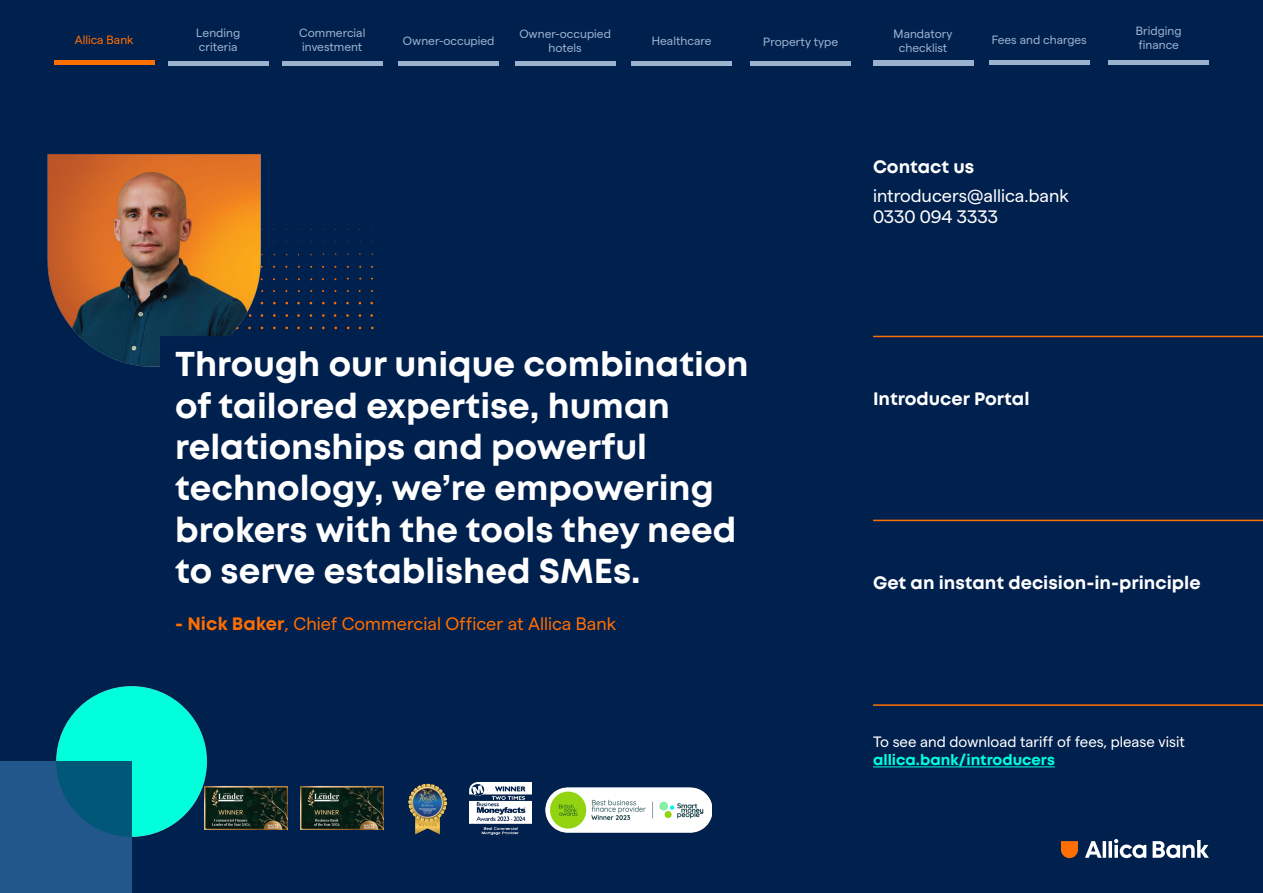
<style>
.page{position:relative;width:1263px;height:893px;background:#00204e}
.page>*{position:absolute;margin:0;border:0;box-sizing:border-box;transform-origin:0 0}
.t1{font:700 34.5px/41.4px "Mont";color:#fff}
.t2{font:700 18px "Mont";color:#fff}
.t3{font:18px "Matter SQ";color:#ff6e00}
.t4{font:18px "Matter SQ";color:#fff}
.t5{font:15px "Matter SQ";color:#fff}
.t6{font:700 15px "Mont";color:#02ffdc}
.t7{font:12px/14.4px "Matter SQ";color:#9bb2ce}
.t8{font:12px "Matter SQ";color:#ff6e00}
.s1{font-family:"Mont";font-weight:700}
</style>
<div class="page">
<svg style="left:1061px;top:841px;width:17px;height:17px"></svg>
<svg style="left:1085px;top:839px;width:61px;height:19px"></svg>
<svg style="left:1152px;top:840px;width:57px;height:18px"></svg>
<div style="left:0;top:761px;width:132px;height:132px;background:#21578a"></div>
<svg style="left:56px;top:686px;width:151px;height:151px;background:#02d3c1"></svg>
<hr style="left:873px;top:766px;width:182px;height:1px;background:#02ffdc">
<hr style="left:873px;top:336px;width:390px;height:1px;background:#ff6e00">
<hr style="left:873px;top:520px;width:390px;height:1px;background:#ff6e00">
<hr style="left:873px;top:704px;width:390px;height:2px;background:#ff6e00">
<img style="left:204px;top:786px;width:84px;height:44px">
<img style="left:469px;top:783px;width:63px;height:52px">
<img style="left:545px;top:787px;width:167px;height:45px">
<img style="left:300px;top:786px;width:84px;height:44px">
<img style="left:409px;top:783px;width:37px;height:51px">
<img style="left:47px;top:154px;width:266px;height:213px">
<svg style="left:153px;top:329px;width:220px;height:38px"></svg>
<hr style="left:54px;top:61px;width:100px;height:4px;background:#ff6e00">
<hr style="left:398px;top:61px;width:101px;height:4px;background:#9bb2ce">
<hr style="left:282px;top:61px;width:100px;height:4px;background:#9bb2ce">
<hr style="left:750px;top:62px;width:101px;height:4px;background:#9bb2ce">
<hr style="left:168px;top:61px;width:100px;height:4px;background:#9bb2ce">
<hr style="left:631px;top:61px;width:101px;height:4px;background:#9bb2ce">
<div style="left:873px;top:61px;width:100px;height:5px;background:#9bb2ce"></div>
<hr style="left:989px;top:61px;width:100px;height:4px;background:#9bb2ce">
<hr style="left:515px;top:62px;width:100px;height:4px;background:#9bb2ce">
<hr style="left:1108px;top:61px;width:101px;height:4px;background:#9bb2ce">
<p class="t7" style="left:196px;top:24px;width:45px">Lending</p>
<p class="t7" style="left:199px;top:39px;width:40px">criteria</p>
<p class="t7" style="left:299px;top:24px;width:68px">Commercial investment</p>
<p class="t7" style="left:763px;top:34px;width:76px">Property type</p>
<p class="t7" style="left:519px;top:25px;width:93px">Owner-occupied</p>
<p class="t7" style="left:548px;top:40px;width:35px">hotels</p>
<p class="t7" style="left:652px;top:32px;width:61px">Healthcare</p>
<p class="t7" style="left:894px;top:25px;width:60px;text-align:center">Mandatory checklist</p>
<p class="t7" style="left:992px;top:32px;width:96px">Fees and charges</p>
<p class="t8" style="left:75px;top:31px;width:60px">Allica Bank</p>
<p class="t7" style="left:403px;top:32px;width:93px">Owner-occupied</p>
<p class="t2" style="left:873px;top:155px;width:103px">Contact us</p>
<p class="t4" style="left:873px;top:182px;width:197px">introducers@allica.bank</p>
<p class="t4" style="left:873px;top:204px;width:127px">0330 094 3333</p>
<p class="t7" style="left:1136px;top:22px;width:47px">Bridging</p>
<p class="t7" style="left:1138px;top:37px;width:42px">finance</p>
<p class="t1" style="left:175px;top:344px;width:575px">Through our unique combination of tailored expertise, human relationships and powerful technology, we’re empowering brokers with the tools they need to serve established SMEs.</p>
<p class="t3" style="left:175px;top:610px;width:443px"><span class="s1">- Nick Baker</span>, Chief Commercial Officer at Allica Bank</p>
<p class="t2" style="left:873px;top:387px;width:158px">Introducer Portal</p>
<p class="t2" style="left:873px;top:571px;width:329px">Get an instant decision-in-principle</p>
<p class="t5" style="left:873px;top:731px;width:313px">To see and download tariff of fees, please visit</p>
<p class="t6" style="left:873px;top:750px;width:183px">allica.bank/introducers</p>
</div>
